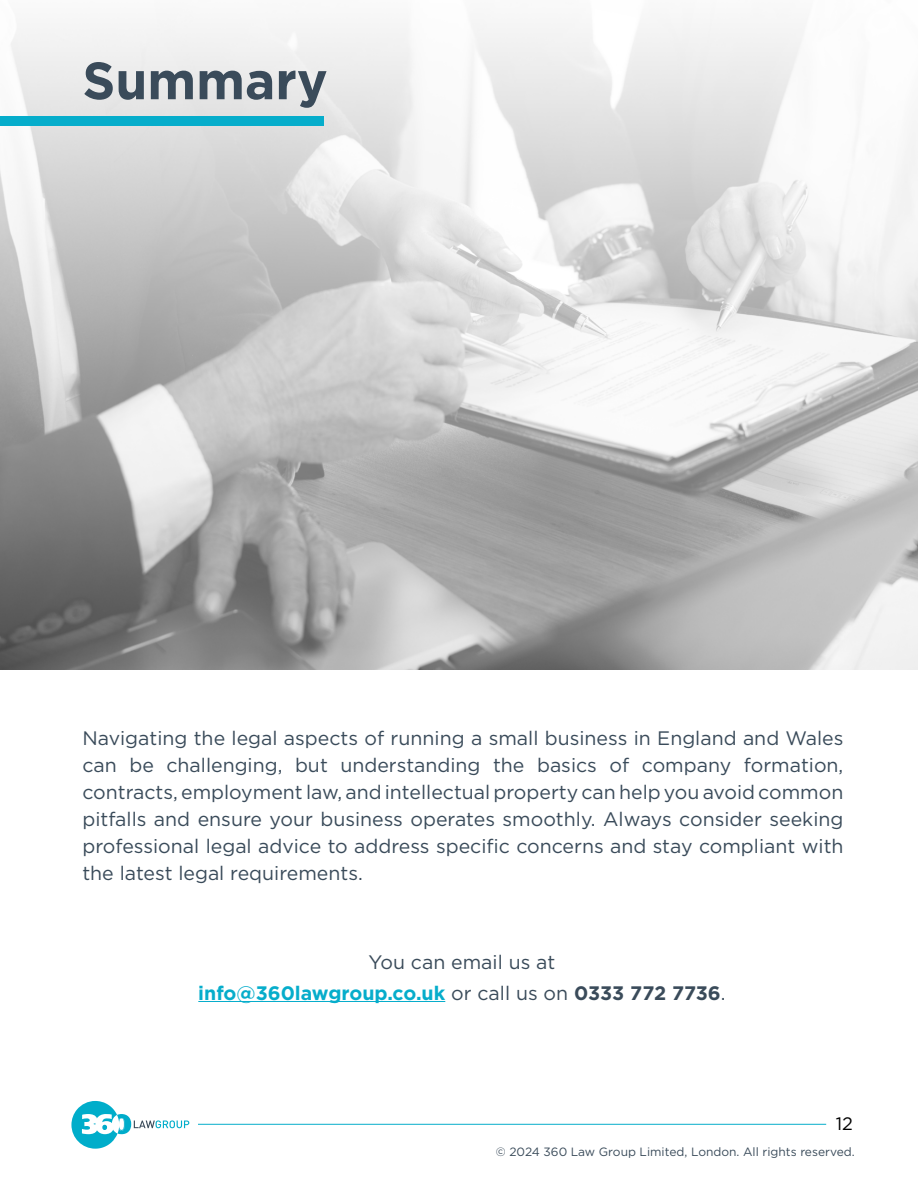
<style>
.page{position:relative;width:918px;height:1188px;background:#fff}
.page>*{position:absolute;margin:0;border:0;box-sizing:border-box;transform-origin:0 0}
.t1{font:700 52.5px "Gotham";color:#3a4b5a}
.t2{font:19.5px/27px "Gotham";color:#3a4b5a;text-align:justify}
.t3{font:18px "Gotham";color:#000}
.t4{font:12px "Gotham";color:#3a4b5a}
.s1{font-weight:700;color:#06adcb}
.s2{font-weight:700}
</style>
<div class="page">
<svg style="left:71px;top:1101px;width:118px;height:48px"></svg>
<hr style="left:198px;top:1124px;width:628px;height:1px;background:#06adcb">
<img style="left:0;top:23px;width:918px;height:646px">
<div style="left:0;top:116px;width:324px;height:9px;background:#06adcb"></div>
<hr style="left:198px;top:1001px;width:247px;height:1px;background:#06adcb">
<h1 class="t1" style="left:82px;top:46px;width:247px">Summary</h1>
<p class="t2" style="left:82px;top:724px;width:763px">Navigating the legal aspects of running a small business in England and Wales can be challenging, but understanding the basics of company formation, contracts, employment law, and intellectual property can help you avoid common pitfalls and ensure your business operates smoothly. Always consider seeking professional legal advice to address specific concerns and stay compliant with the latest legal requirements.</p>
<p class="t2" style="left:198px;top:947px;width:529px;line-height:30.3px;text-align:center">You can email us at<br><span class="s1">info@360lawgroup.co.uk</span> or call us on <span class="s2">0333 772 7736</span>.</p>
<p class="t3" style="left:836px;top:1112px;width:19px">12</p>
<p class="t4" style="left:496px;top:1144px;width:360px">© 2024 360 Law Group Limited, London. All rights reserved.</p>
</div>
